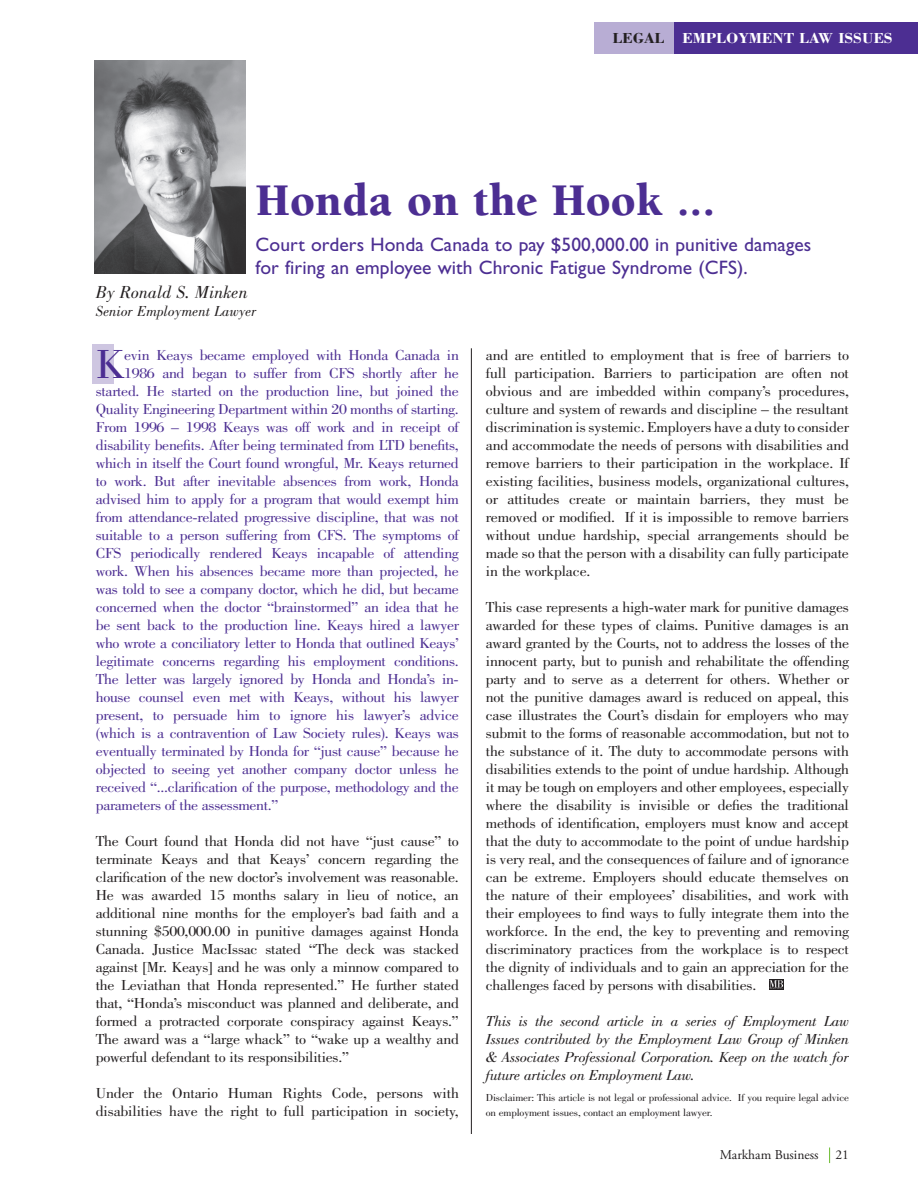
<style>
.page{position:relative;width:918px;height:1188px;background:#fff}
.page>*{position:absolute;margin:0;border:0;box-sizing:border-box;transform-origin:0 0}
.t1{font:900 46.5px "Berkeley Std";color:#4c2e92}
.t2{font:42px "Bodoni Std";color:#4c2e92;scale:1.05 1}
.t3{font:19.5px/22.5px "Gill Sans Std";letter-spacing:.005em;color:#4c2e92}
.t4{font:italic 18px "Bodoni Std";letter-spacing:.005em;color:#231f20}
.t5{font:15px/18px "Bodoni Std";letter-spacing:-.01em;color:#231f20;text-align:justify;scale:1.05 1}
.t6{font:15px "Bodoni Std";letter-spacing:-.02em;color:#4c2e92;scale:1.05 1}
.t7{font:italic 15px/18px "Bodoni Std";letter-spacing:-.015em;color:#231f20;text-align:justify;scale:1.05 1}
.t8{font:700 15px "Bodoni Std";color:#fff;scale:1.05 1}
.t9{font:italic 15px "Bodoni Std";letter-spacing:.005em;color:#231f20}
.t10{font:13.5px "Adobe Garamond Pro";color:#231f20}
.t11{font:10.5px/15px "Bodoni Std";letter-spacing:-.015em;color:#231f20;scale:1.05 1}
.s1{color:#231f20}
</style>
<div class="page">
<div style="left:93px;top:344px;width:21px;height:40px;background:#cec6e1"></div>
<div style="left:595px;top:22px;width:87px;height:32px;background:#b8add4"></div>
<div style="left:674px;top:22px;width:244px;height:32px;background:#4c2e92"></div>
<svg style="left:829px;top:1148px;width:1px;height:15px"></svg>
<div style="left:769px;top:979px;width:15px;height:11px;background:#231f20"></div>
<svg style="left:770px;top:980px;width:13px;height:9px"></svg>
<img style="left:94px;top:60px;width:152px;height:213px">
<hr style="left:471px;top:348px;width:1px;height:786px;background:#231f20">
<p class="t8" style="left:613px;top:29px;width:268px"><span class="s1">LEGAL</span> EMPLOYMENT LAW ISSUES</p>
<h1 class="t1" style="left:256px;top:176px;width:461px">Honda on the Hook ...</h1>
<h3 class="t3" style="left:256px;top:233px;width:557px">Court orders Honda Canada to pay $500,000.00 in punitive damages for firing an employee with Chronic Fatigue Syndrome (CFS).</h3>
<p class="t4" style="left:96px;top:282px;width:153px">By Ronald S. Minken</p>
<p class="t9" style="left:96px;top:302px;width:162px">Senior Employment Lawyer</p>
<h2 class="t2" style="left:96px;top:341px;width:29px">K</h2>
<p class="t6" style="left:124px;top:347px;width:320px">evin Keays became employed with Honda Canada in</p>
<p class="t6" style="left:124px;top:365px;width:320px">1986 and began to suffer from CFS shortly after he</p>
<p class="t6" style="left:96px;top:383px;width:347px">started. He started on the production line, but joined the</p>
<p class="t6" style="left:96px;top:401px;width:347px">Quality Engineering Department within 20 months of starting.</p>
<p class="t6" style="left:96px;top:419px;width:347px">From 1996 – 1998 Keays was off work and in receipt of</p>
<p class="t6" style="left:96px;top:437px;width:347px">disability benefits. After being terminated from LTD benefits,</p>
<p class="t6" style="left:96px;top:455px;width:347px">which in itself the Court found wrongful, Mr. Keays returned</p>
<p class="t6" style="left:96px;top:473px;width:347px">to work. But after inevitable absences from work, Honda</p>
<p class="t6" style="left:96px;top:491px;width:347px">advised him to apply for a program that would exempt him</p>
<p class="t6" style="left:96px;top:509px;width:347px">from attendance-related progressive discipline, that was not</p>
<p class="t6" style="left:96px;top:527px;width:347px">suitable to a person suffering from CFS. The symptoms of</p>
<p class="t6" style="left:96px;top:545px;width:347px">CFS periodically rendered Keays incapable of attending</p>
<p class="t6" style="left:96px;top:563px;width:347px">work. When his absences became more than projected, he</p>
<p class="t6" style="left:96px;top:581px;width:347px">was told to see a company doctor, which he did, but became</p>
<p class="t6" style="left:96px;top:599px;width:347px">concerned when the doctor “brainstormed” an idea that he</p>
<p class="t6" style="left:96px;top:617px;width:347px">be sent back to the production line. Keays hired a lawyer</p>
<p class="t6" style="left:96px;top:635px;width:347px">who wrote a conciliatory letter to Honda that outlined Keays’</p>
<p class="t6" style="left:96px;top:653px;width:347px">legitimate concerns regarding his employment conditions.</p>
<p class="t6" style="left:96px;top:671px;width:347px">The letter was largely ignored by Honda and Honda’s in-</p>
<p class="t6" style="left:96px;top:689px;width:347px">house counsel even met with Keays, without his lawyer</p>
<p class="t6" style="left:96px;top:707px;width:347px">present, to persuade him to ignore his lawyer’s advice</p>
<p class="t6" style="left:96px;top:725px;width:347px">(which is a contravention of Law Society rules). Keays was</p>
<p class="t6" style="left:96px;top:743px;width:347px">eventually terminated by Honda for “just cause” because he</p>
<p class="t6" style="left:96px;top:761px;width:347px">objected to seeing yet another company doctor unless he</p>
<p class="t6" style="left:96px;top:779px;width:347px">received “...clarification of the purpose, methodology and the</p>
<p class="t6" style="left:96px;top:797px;width:176px">parameters of the assessment.”</p>
<p class="t5" style="left:96px;top:832px;width:347px">The Court found that Honda did not have “just cause” to terminate Keays and that Keays’ concern regarding the clarification of the new doctor’s involvement was reasonable.<br>He was awarded 15 months salary in lieu of notice, an additional nine months for the employer’s bad faith and a stunning $500,000.00 in punitive damages against Honda Canada. Justice MacIssac stated “The deck was stacked against [Mr. Keays] and he was only a minnow compared to the Leviathan that Honda represented.” He further stated that, “Honda’s misconduct was planned and deliberate, and formed a protracted corporate conspiracy against Keays.” The award was a “large whack” to “wake up a wealthy and powerful defendant to its responsibilities.”</p>
<p class="t5" style="left:96px;top:1084px;width:347px">Under the Ontario Human Rights Code, persons with disabilities have the right to full participation in society,</p>
<p class="t5" style="left:486px;top:346px;width:347px">and are entitled to employment that is free of barriers to full participation. Barriers to participation are often not obvious and are imbedded within company’s procedures, culture and system of rewards and discipline – the resultant discrimination is systemic. Employers have a duty to consider and accommodate the needs of persons with disabilities and remove barriers to their participation in the workplace. If existing facilities, business models, organizational cultures, or attitudes create or maintain barriers, they must be removed or modified. If it is impossible to remove barriers without undue hardship, special arrangements should be made so that the person with a disability can fully participate in the workplace.</p>
<p class="t5" style="left:486px;top:598px;width:347px">This case represents a high-water mark for punitive damages awarded for these types of claims. Punitive damages is an award granted by the Courts, not to address the losses of the innocent party, but to punish and rehabilitate the offending party and to serve as a deterrent for others. Whether or not the punitive damages award is reduced on appeal, this case illustrates the Court’s disdain for employers who may submit to the forms of reasonable accommodation, but not to the substance of it. The duty to accommodate persons with disabilities extends to the point of undue hardship. Although it may be tough on employers and other employees, especially where the disability is invisible or defies the traditional methods of identification, employers must know and accept that the duty to accommodate to the point of undue hardship is very real, and the consequences of failure and of ignorance can be extreme. Employers should educate themselves on the nature of their employees’ disabilities, and work with their employees to find ways to fully integrate them into the workforce. In the end, the key to preventing and removing discriminatory practices from the workplace is to respect the dignity of individuals and to gain an appreciation for the challenges faced by persons with disabilities.</p>
<p class="t7" style="left:486px;top:1012px;width:347px">This is the second article in a series of Employment Law Issues contributed by the Employment Law Group of Minken &amp; Associates Professional Corporation. Keep on the watch for future articles on Employment Law.</p>
<p class="t11" style="left:486px;top:1090px;width:347px">Disclaimer: This article is not legal or professional advice. If you require legal advice on employment issues, contact an employment lawyer.</p>
<p class="t10" style="left:720px;top:1146px;width:131px">Markham Business 21</p>
</div>
